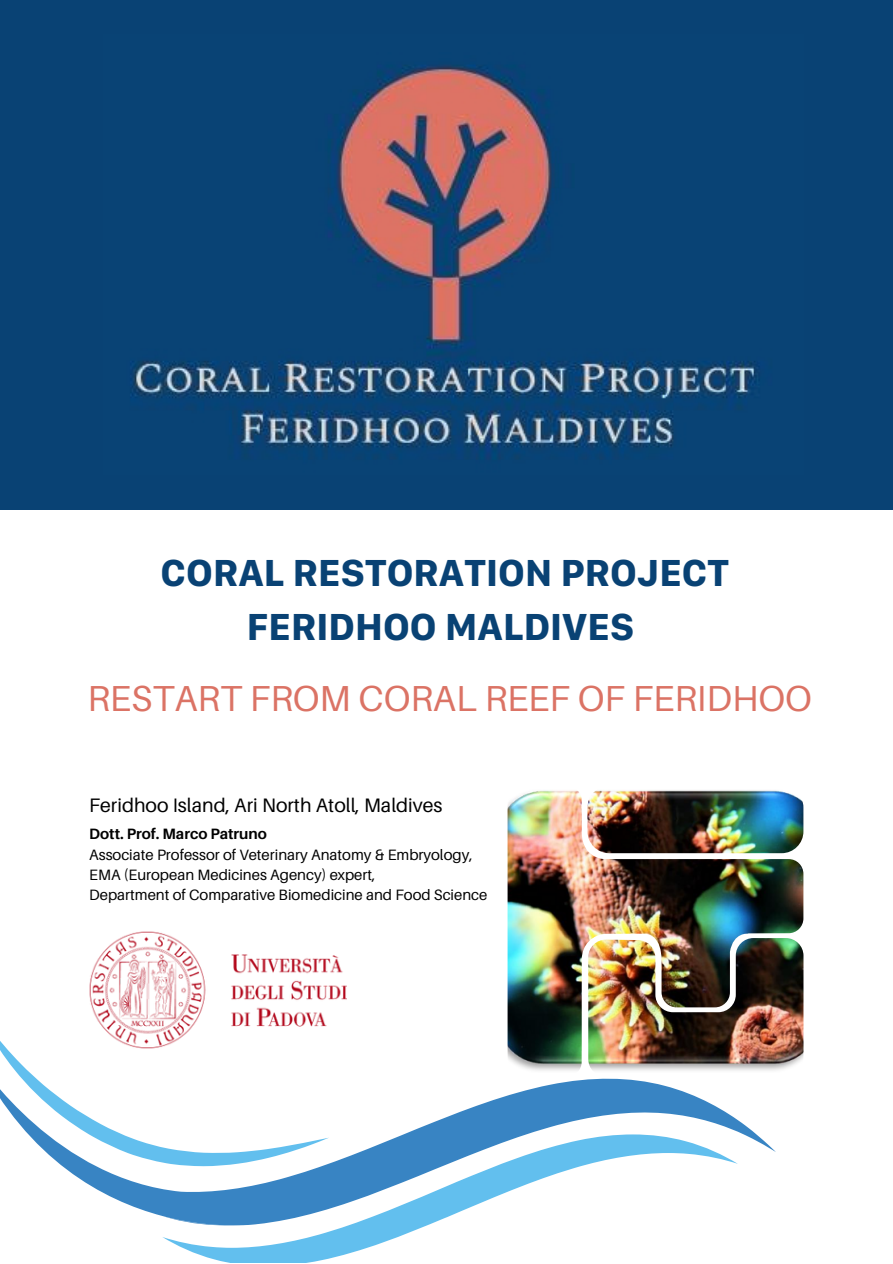
<style>
.page{position:relative;width:893px;height:1264px;background:#fff}
.page>*{position:absolute;margin:0;border:0;box-sizing:border-box;transform-origin:0 0}
.t1{font:700 39px/54px "SF Compact Display";letter-spacing:.02em;color:#094274;text-align:center}
.t2{font:36.15px "Aileron";color:#db7365}
.t3{font:19.5px "Aileron";color:#000}
.t4{font:15px "Aileron";color:#000}
.t5{font:700 15px "Aileron";color:#000}
</style>
<div class="page">
<div style="left:0;top:0;width:892px;height:510px;background:#094274"></div>
<img style="left:130px;top:65px;width:626px;height:394px">
<svg style="left:162px;top:1225px;width:266px;height:37px"></svg>
<svg style="left:62px;top:1078px;width:713px;height:147px"></svg>
<svg style="left:0;top:1041px;width:329px;height:125px"></svg>
<svg style="left:162px;top:1215px;width:79px;height:11px"></svg>
<img style="left:89px;top:931px;width:258px;height:117px">
<img style="left:507px;top:790px;width:296px;height:281px">
<p class="t1" style="left:161px;top:544px;width:569px">CORAL RESTORATION PROJECT<br>FERIDHOO MALDIVES</p>
<p class="t2" style="left:88px;top:675px;width:725px">RESTART FROM CORAL REEF OF FERIDHOO</p>
<p class="t3" style="left:89px;top:792px;width:355px">Feridhoo Island, Ari North Atoll, Maldives</p>
<p class="t5" style="left:89px;top:824px;width:179px">Dott. Prof. Marco Patruno</p>
<p class="t4" style="left:89px;top:845px;width:385px">Associate Professor of Veterinary Anatomy &amp; Embryology,</p>
<p class="t4" style="left:89px;top:865px;width:288px">EMA (European Medicines Agency) expert,</p>
<p class="t4" style="left:89px;top:885px;width:399px">Department of Comparative Biomedicine and Food Science</p>
</div>
